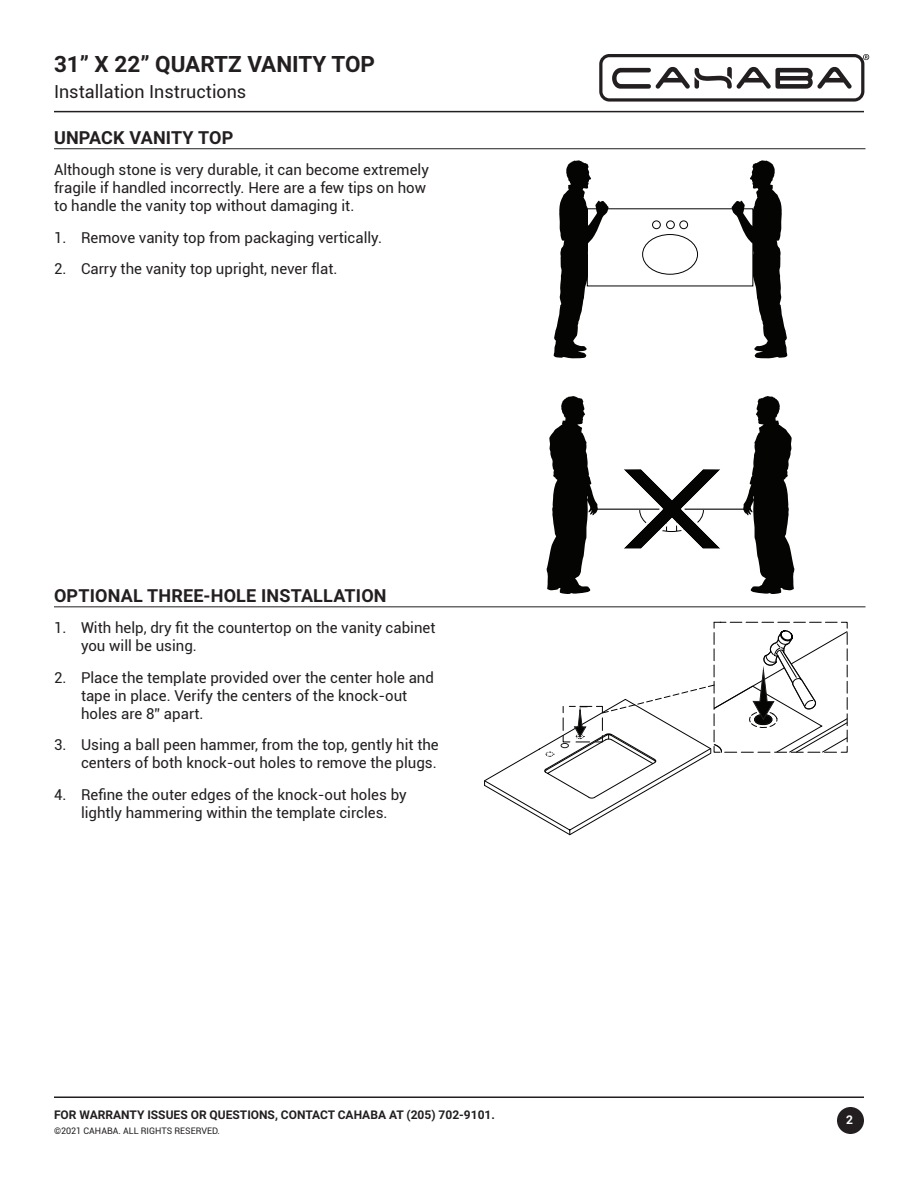
<style>
.page{position:relative;width:918px;height:1188px;background:#fff}
.page>*{position:absolute;margin:0;border:0;box-sizing:border-box;transform-origin:0 0}
.t1{font:700 22.5px "Roboto";color:#231f20}
.t2{font:700 18px "Roboto";letter-spacing:.01em;color:#231f20}
.t3{font:18px "Roboto";color:#231f20}
.t4{font:15px/18px "Roboto";color:#231f20}
.t5{font:700 12px "Roboto";color:#231f20}
.t6{font:700 12px "Roboto";color:#fff}
.t7{font:9px "Roboto";color:#231f20}
</style>
<div class="page">
<svg style="left:599px;top:54px;width:270px;height:48px"></svg>
<hr style="left:54px;top:111px;width:810px;height:1px;background:#231f20">
<hr style="left:54px;top:1096px;width:810px;height:2px;background:#231f20">
<div style="left:837px;top:1107px;width:27px;height:27px;background:#231f20;border-radius:50%"></div>
<hr style="left:54px;top:148px;width:812px;height:1px;background:#231f20">
<hr style="left:54px;top:606px;width:812px;height:1px;background:#231f20">
<hr style="left:592px;top:509px;width:159px;height:1px;background:#040503">
<svg style="left:546px;top:396px;width:52px;height:198px"></svg>
<svg style="left:743px;top:396px;width:52px;height:198px"></svg>
<svg style="left:618px;top:469px;width:108px;height:80px"></svg>
<div style="left:652px;top:221px;width:9px;height:8px;border:1px solid #040503;border-radius:50%"></div>
<div style="left:666px;top:221px;width:9px;height:8px;border:1px solid #040503;border-radius:50%"></div>
<div style="left:679px;top:221px;width:9px;height:8px;border:1px solid #040503;border-radius:50%"></div>
<div style="left:642px;top:234px;width:56px;height:41px;border:1px solid #040503;border-radius:50%"></div>
<svg style="left:554px;top:160px;width:55px;height:199px"></svg>
<svg style="left:732px;top:160px;width:55px;height:199px"></svg>
<svg style="left:484px;top:622px;width:364px;height:214px"></svg>
<h1 class="t1" style="left:54px;top:48px;width:323px">31” X 22” QUARTZ VANITY TOP</h1>
<p class="t3" style="left:54px;top:79px;width:194px">Installation Instructions</p>
<p class="t2" style="left:54px;top:125px;width:181px">UNPACK VANITY TOP</p>
<p class="t4" style="left:54px;top:160px;width:376px">Although stone is very durable, it can become extremely fragile if handled incorrectly. Here are a few tips on how to handle the vanity top without damaging it.</p>
<p class="t4" style="left:54px;top:228px;width:330px">1. Remove vanity top from packaging vertically.</p>
<p class="t4" style="left:54px;top:259px;width:285px">2. Carry the vanity top upright, never flat.</p>
<p class="t2" style="left:54px;top:583px;width:334px">OPTIONAL THREE-HOLE INSTALLATION</p>
<p class="t4" style="left:81px;top:619px;width:356px;text-indent:-27px">1. With help, dry fit the countertop on the vanity cabinet you will be using.</p>
<p class="t4" style="left:81px;top:668px;width:354px;text-indent:-27px">2. Place the template provided over the center hole and tape in place. Verify the centers of the knock-out holes are 8” apart.</p>
<p class="t4" style="left:54px;top:736px;width:386px;text-align:right">3. Using a ball peen hammer, from the top, gently hit the centers of both knock-out holes to remove the plugs.</p>
<p class="t4" style="left:54px;top:785px;width:354px;text-align:center">4. Refine the outer edges of the knock-out holes by lightly hammering within the template circles.</p>
<p class="t5" style="left:54px;top:1106px;width:442px">FOR WARRANTY ISSUES OR QUESTIONS, CONTACT CAHABA AT (205) 702-9101.</p>
<p class="t7" style="left:54px;top:1124px;width:168px">©2021 CAHABA. ALL RIGHTS RESERVED.</p>
<p class="t6" style="left:846px;top:1111px;width:8px">2</p>
</div>
